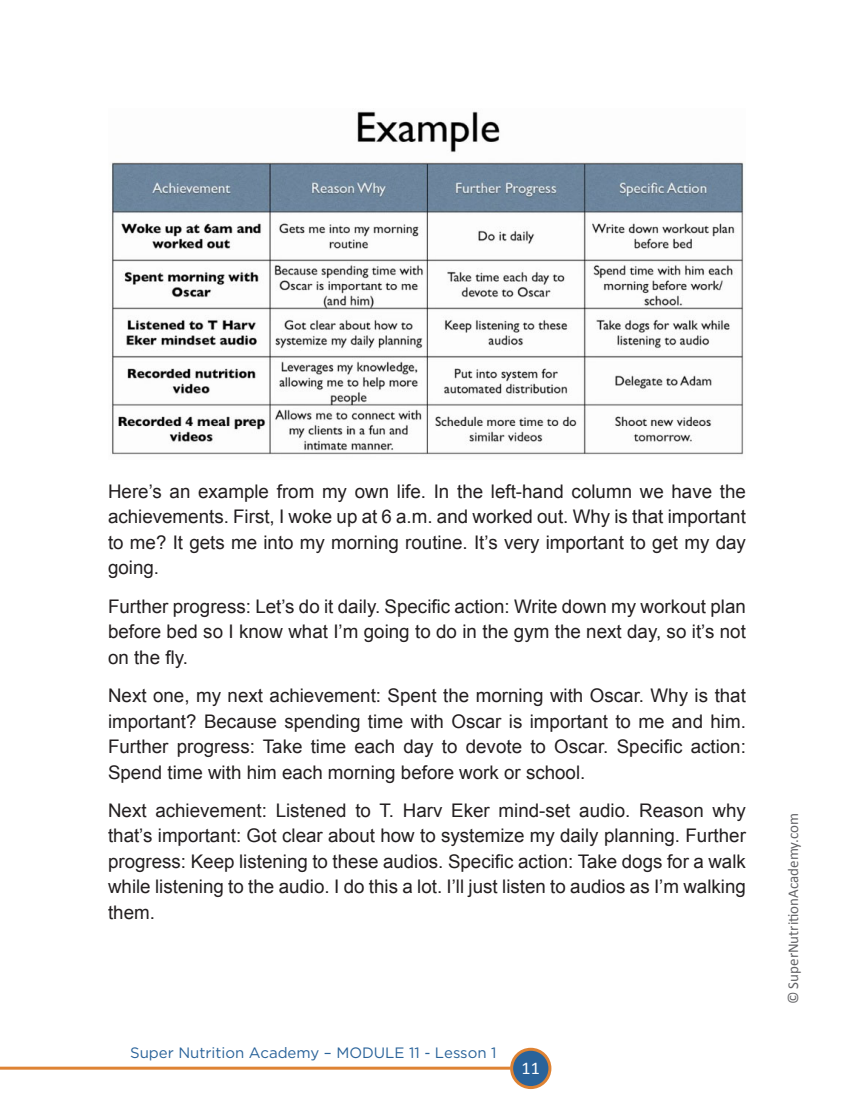
<style>
.page{position:relative;width:854px;height:1113px;background:#fff}
.page>*{position:absolute;margin:0;border:0;box-sizing:border-box;transform-origin:0 0}
.Text{font:18.75px/25.5px "Arial";color:#231f20;text-align:justify}
.t1{font:18px "Calibri";color:#fff}
.t2{font:15px "Gotham";color:#2a639a}
.t3{font:15px "Calibri";color:#636366}
</style>
<div class="page">
<div style="left:511px;top:1048px;width:39px;height:39px;background:#2a639a;border-radius:50%"></div>
<div style="left:510px;top:1047px;width:41px;height:41px;border:3px solid #de8334;border-radius:50%"></div>
<hr style="left:0;top:1066px;width:510px;height:3px;background:#de8334">
<img style="left:111px;top:111px;width:633px;height:344px">
<p class="Text" style="left:108px;top:478px;width:639px">Here’s an example from my own life. In the left-hand column we have the achievements. First, I woke up at 6 a.m. and worked out. Why is that important to me? It gets me into my morning routine. It’s very important to get my day going.</p>
<p class="Text" style="left:108px;top:593px;width:639px">Further progress: Let’s do it daily. Specific action: Write down my workout plan before bed so I know what I’m going to do in the gym the next day, so it’s not on the fly.</p>
<p class="Text" style="left:108px;top:682px;width:639px">Next one, my next achievement: Spent the morning with Oscar. Why is that important? Because spending time with Oscar is important to me and him.<br>Further progress: Take time each day to devote to Oscar. Specific action:<br>Spend time with him each morning before work or school.</p>
<p class="Text" style="left:108px;top:797px;width:639px">Next achievement: Listened to T. Harv Eker mind-set audio. Reason why that’s important: Got clear about how to systemize my daily planning. Further progress: Keep listening to these audios. Specific action: Take dogs for a walk while listening to the audio. I do this a lot. I’ll just listen to audios as I’m walking them.</p>
<p class="t2" style="left:130px;top:1042px;width:368px">Super Nutrition Academy – MODULE 11 - Lesson 1</p>
<p class="t1" style="left:521px;top:1055px;width:20px">11</p>
<p class="t3" style="left:783px;top:1004px;width:193px;rotate:-90deg">© SuperNutritionAcademy.com</p>
</div>
